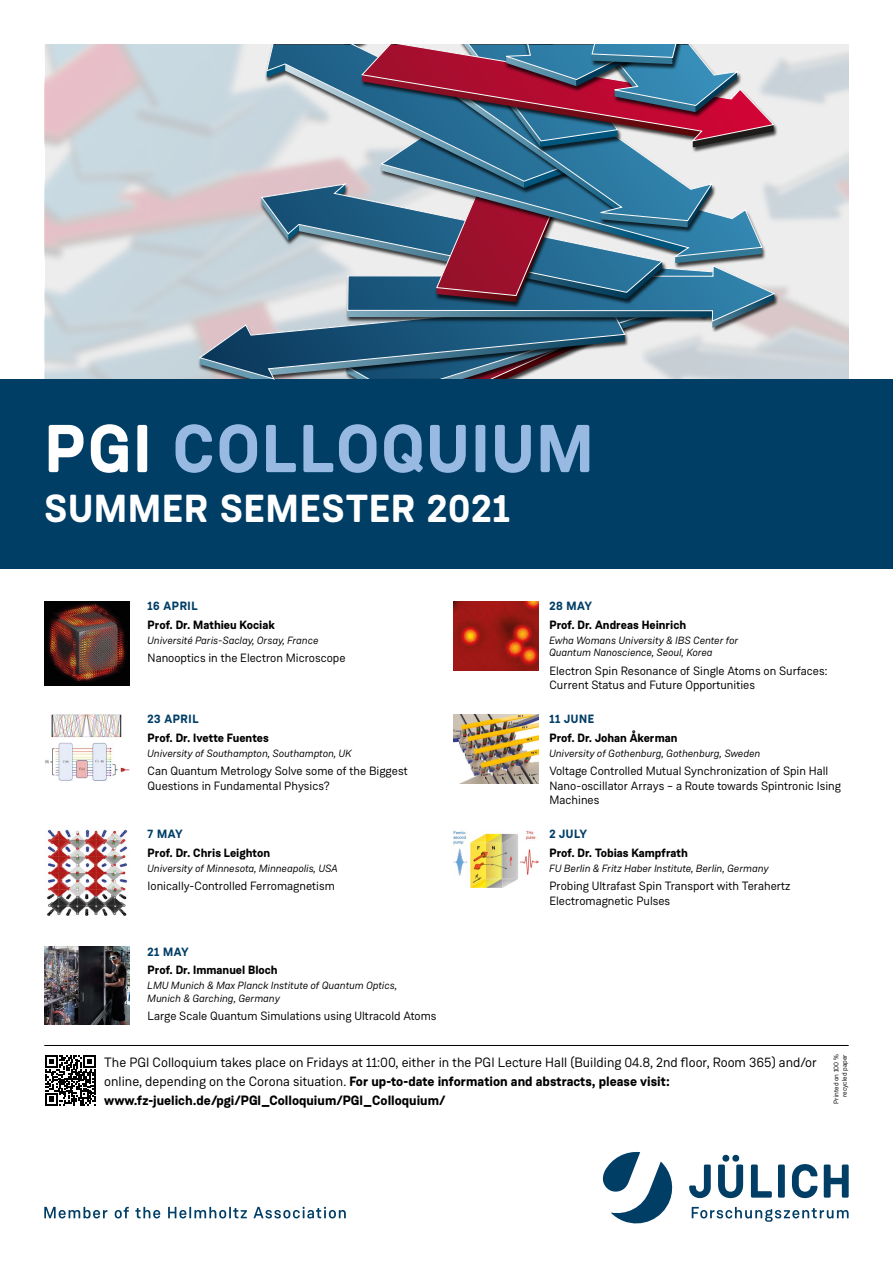
<style>
.page{position:relative;width:893px;height:1263px;background:#fff}
.page>*{position:absolute;margin:0;border:0;box-sizing:border-box;transform-origin:0 0}
.t1{font:700 67.5px "Weissenhof Grotesk";letter-spacing:.035em;color:#97b9e2}
.t2{font:700 39px "Weissenhof Grotesk";letter-spacing:.03em;color:#fff}
.t3{font:13.5px/18.9px "Weissenhof Grotesk";color:#000}
.t4{font:12px/14.4px "Weissenhof Grotesk";color:#000}
.t5{font:700 12px "Weissenhof Grotesk";color:#000}
.t6{font:700 12px "Weissenhof Grotesk";letter-spacing:.05em;color:#003e66}
.t7{font:italic 10.5px/12.6px "Weissenhof Grotesk";color:#000}
.t8{font:6.75px/8.2px "Weissenhof Grotesk";color:#000;text-align:right}
.s1{color:#fff}
.s2{font-weight:700}
</style>
<div class="page">
<svg style="left:602px;top:1151px;width:247px;height:73px"></svg>
<svg style="left:44px;top:1207px;width:302px;height:11px"></svg>
<div style="left:0;top:379px;width:893px;height:189px;background:#003e66"></div>
<svg style="left:46px;top:1055px;width:50px;height:50px"></svg>
<img style="left:775px;top:285px;width:73px;height:94px">
<svg style="left:199px;top:45px;width:576px;height:334px;background:#7e8ca1"></svg>
<hr style="left:44px;top:1045px;width:805px;height:1px;background:#000">
<img style="left:45px;top:601px;width:85px;height:84px">
<img style="left:454px;top:601px;width:85px;height:70px">
<img style="left:45px;top:714px;width:85px;height:67px">
<img style="left:454px;top:714px;width:85px;height:70px">
<img style="left:47px;top:829px;width:81px;height:87px">
<img style="left:454px;top:830px;width:85px;height:58px">
<img style="left:45px;top:946px;width:85px;height:78px">
<h1 class="t1" style="left:45px;top:406px;width:550px"><span class="s1">PGI</span> COLLOQUIUM</h1>
<h2 class="t2" style="left:45px;top:484px;width:467px">SUMMER SEMESTER 2021</h2>
<p class="t6" style="left:148px;top:598px;width:52px">16 APRIL</p>
<p class="t5" style="left:148px;top:617px;width:129px">Prof. Dr. Mathieu Kociak</p>
<p class="t7" style="left:148px;top:634px;width:173px">Université Paris-Saclay, Orsay, France</p>
<p class="t4" style="left:148px;top:651px;width:200px">Nanooptics in the Electron Microscope</p>
<p class="t6" style="left:148px;top:712px;width:53px">23 APRIL</p>
<p class="t5" style="left:148px;top:730px;width:123px">Prof. Dr. Ivette Fuentes</p>
<p class="t7" style="left:148px;top:747px;width:206px">University of Southampton, Southampton, UK</p>
<p class="t4" style="left:148px;top:764px;width:262px">Can Quantum Metrology Solve some of the Biggest<br>Questions in Fundamental Physics?</p>
<p class="t6" style="left:148px;top:827px;width:37px">7 MAY</p>
<p class="t5" style="left:148px;top:845px;width:124px">Prof. Dr. Chris Leighton</p>
<p class="t7" style="left:148px;top:862px;width:192px">University of Minnesota, Minneapolis, USA</p>
<p class="t4" style="left:148px;top:879px;width:189px">Ionically-Controlled Ferromagnetism</p>
<p class="t6" style="left:148px;top:944px;width:43px">21 MAY</p>
<p class="t5" style="left:148px;top:962px;width:132px">Prof. Dr. Immanuel Bloch</p>
<p class="t7" style="left:148px;top:979px;width:251px">LMU Munich &amp; Max Planck Institute of Quantum Optics,<br>Munich &amp; Garching, Germany</p>
<p class="t4" style="left:148px;top:1009px;width:291px">Large Scale Quantum Simulations using Ultracold Atoms</p>
<p class="t6" style="left:549px;top:598px;width:44px">28 MAY</p>
<p class="t5" style="left:549px;top:617px;width:138px">Prof. Dr. Andreas Heinrich</p>
<p class="t7" style="left:549px;top:634px;width:191px">Ewha Womans University &amp; IBS Center for<br>Quantum Nanoscience, Seoul, Korea</p>
<p class="t4" style="left:549px;top:663px;width:280px">Electron Spin Resonance of Single Atoms on Surfaces:<br>Current Status and Future Opportunities</p>
<p class="t6" style="left:549px;top:712px;width:46px">11 JUNE</p>
<p class="t5" style="left:549px;top:730px;width:130px">Prof. Dr. Johan Åkerman</p>
<p class="t7" style="left:549px;top:747px;width:213px">University of Gothenburg, Gothenburg, Sweden</p>
<p class="t4" style="left:549px;top:764px;width:293px">Voltage Controlled Mutual Synchronization of Spin Hall<br>Nano-oscillator Arrays – a Route towards Spintronic Ising<br>Machines</p>
<p class="t6" style="left:549px;top:827px;width:39px">2 JULY</p>
<p class="t5" style="left:549px;top:845px;width:140px">Prof. Dr. Tobias Kampfrath</p>
<p class="t7" style="left:549px;top:862px;width:221px">FU Berlin &amp; Fritz Haber Institute, Berlin, Germany</p>
<p class="t4" style="left:549px;top:879px;width:243px">Probing Ultrafast Spin Transport with Terahertz<br>Electromagnetic Pulses</p>
<p class="t3" style="left:104px;top:1053px;width:714px">The PGI Colloquium takes place on Fridays at 11:00, either in the PGI Lecture Hall (Building 04.8, 2nd floor, Room 365) and/or online, depending on the Corona situation. <span class="s2">For up-to-date information and abstracts, please visit: www.fz-juelich.de/pgi/PGI_Colloquium/PGI_Colloquium/</span></p>
<p class="t8" style="left:832px;top:1104px;width:51px;rotate:-90deg">Printed on 100 % recycled paper</p>
</div>
